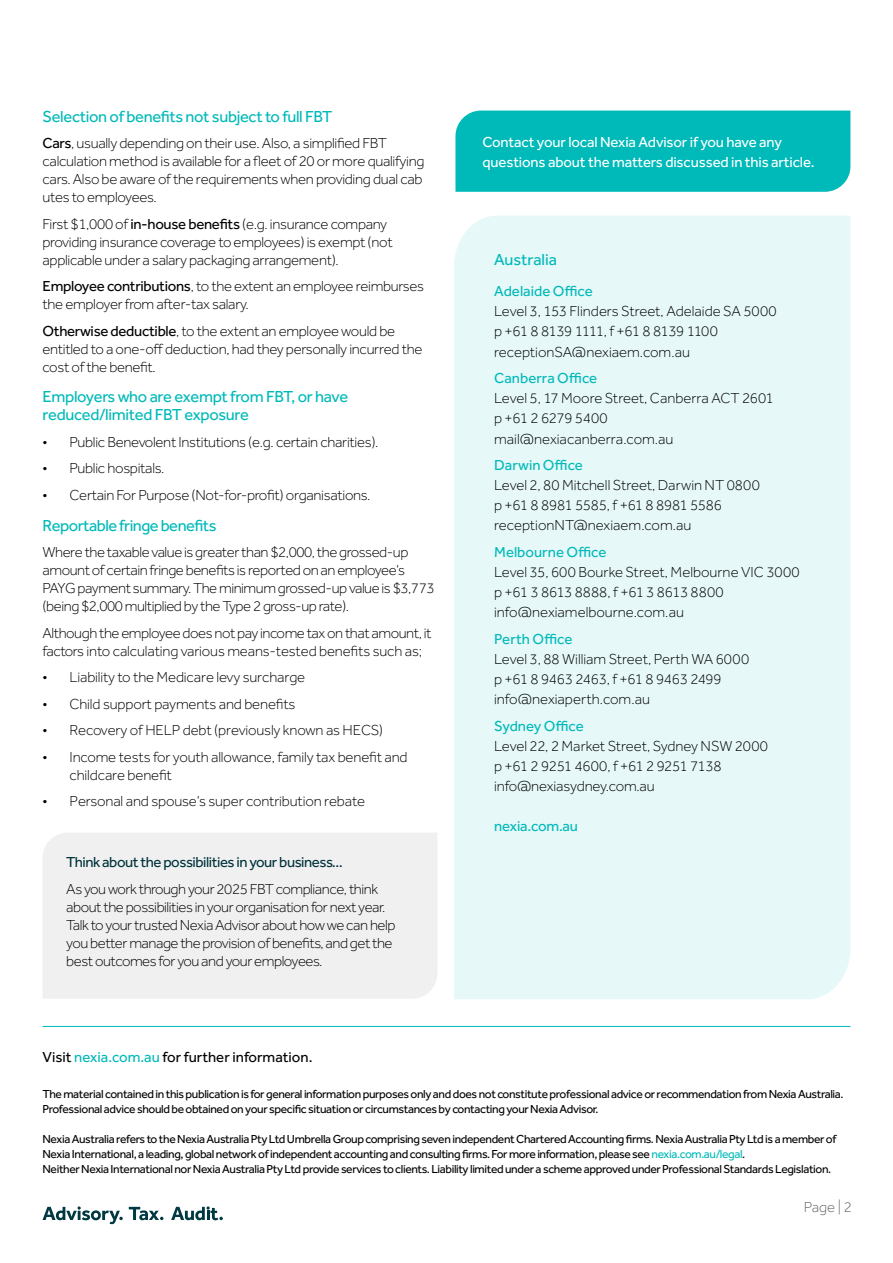
<style>
.page{position:relative;width:893px;height:1263px;background:#fff}
.page>*{position:absolute;margin:0;border:0;box-sizing:border-box;transform-origin:0 0}
.t1{font:16.5px/18px "Effra";letter-spacing:-.02em;color:#00b9b9}
.t2{font:300 15px/18px "Effra";letter-spacing:-.02em;color:#000}
.t3{font:300 15px/20.1px "Effra";color:#000}
.t4{font:15px "Effra";color:#00b9b9}
.t5{font:15px/19.5px "Effra";letter-spacing:-.01em;color:#fff}
.t6{font:15px "Effra";letter-spacing:-.03em;color:#00323c}
.t7{font:15px "Effra";color:#000}
.t8{font:300 15px "Effra";color:#666}
.t9{font:12px/15px "Effra";letter-spacing:-.03em;color:#000}
.s1{font-weight:400}
.s2{color:#00b9b9}
</style>
<div class="page">
<svg style="left:171px;top:1206px;width:52px;height:14px"></svg>
<svg style="left:43px;top:1206px;width:80px;height:18px"></svg>
<svg style="left:129px;top:1207px;width:34px;height:13px"></svg>
<div style="left:454px;top:216px;width:397px;height:783px;background:#e6f8f8"></div>
<hr style="left:43px;top:1026px;width:807px;height:1px;background:#00b9b9">
<div style="left:455px;top:111px;width:395px;height:81px;background:#00b9b9"></div>
<div style="left:43px;top:833px;width:394px;height:166px;background:#f0f0f0"></div>
<p class="t1" style="left:43px;top:107px;width:291px">Selection of benefits not subject to full FBT</p>
<p class="t2" style="left:43px;top:134px;width:383px"><span class="s1">Cars</span>, usually depending on their use. Also, a simplified FBT calculation method is available for a fleet of 20 or more qualifying cars. Also be aware of the requirements when providing dual cab utes to employees.</p>
<p class="t2" style="left:43px;top:215px;width:352px">First $1,000 of <span class="s1">in-house benefits</span> (e.g. insurance company providing insurance coverage to employees) is exempt (not applicable under a salary packaging arrangement).</p>
<p class="t2" style="left:43px;top:277px;width:383px"><span class="s1">Employee contributions</span>, to the extent an employee reimburses the employer from after-tax salary.</p>
<p class="t2" style="left:43px;top:322px;width:381px"><span class="s1">Otherwise deductible</span>, to the extent an employee would be entitled to a one-off deduction, had they personally incurred the cost of the benefit.</p>
<p class="t1" style="left:43px;top:388px;width:307px">Employers who are exempt from FBT, or have reduced/limited FBT exposure</p>
<p class="t2" style="left:43px;top:433px;width:338px">• Public Benevolent Institutions (e.g. certain charities).</p>
<p class="t2" style="left:43px;top:459px;width:123px">• Public hospitals.</p>
<p class="t2" style="left:43px;top:486px;width:329px">• Certain For Purpose (Not-for-profit) organisations.</p>
<p class="t1" style="left:43px;top:516px;width:176px">Reportable fringe benefits</p>
<p class="t2" style="left:43px;top:543px;width:394px">Where the taxable value is greater than $2,000, the grossed-up amount of certain fringe benefits is reported on an employee’s PAYG payment summary. The minimum grossed-up value is $3,773 (being $2,000 multiplied by the Type 2 gross-up rate).</p>
<p class="t2" style="left:43px;top:624px;width:390px">Although the employee does not pay income tax on that amount, it factors into calculating various means-tested benefits such as;</p>
<p class="t2" style="left:43px;top:668px;width:264px">• Liability to the Medicare levy surcharge</p>
<p class="t2" style="left:43px;top:695px;width:254px">• Child support payments and benefits</p>
<p class="t2" style="left:43px;top:721px;width:342px">• Recovery of HELP debt (previously known as HECS)</p>
<p class="t2" style="left:70px;top:748px;width:340px;text-indent:-27px">• Income tests for youth allowance, family tax benefit and childcare benefit</p>
<p class="t2" style="left:43px;top:792px;width:324px">• Personal and spouse’s super contribution rebate</p>
<p class="t6" style="left:66px;top:853px;width:279px">Think about the possibilities in your business…</p>
<p class="t2" style="left:66px;top:880px;width:331px">As you work through your 2025 FBT compliance, think about the possibilities in your organisation for next year.<br>Talk to your trusted Nexia Advisor about how we can help you better manage the provision of benefits, and get the best outcomes for you and your employees.</p>
<p class="t7" style="left:43px;top:1048px;width:271px">Visit <span class="s2">nexia.com.au</span> for further information.</p>
<p class="t5" style="left:482px;top:132px;width:334px">Contact your local Nexia Advisor if you have any questions about the matters discussed in this article.</p>
<p class="t1" style="left:494px;top:251px;width:64px">Australia</p>
<p class="t4" style="left:494px;top:282px;width:100px">Adelaide Office</p>
<p class="t2" style="left:494px;top:301px;width:284px;line-height:20.1px">Level 3, 153 Flinders Street, Adelaide SA 5000 p +61 8 8139 1111, f +61 8 8139 1100 receptionSA@nexiaem.com.au</p>
<p class="t4" style="left:494px;top:369px;width:105px">Canberra Office</p>
<p class="t2" style="left:494px;top:388px;width:281px;line-height:20.1px">Level 5, 17 Moore Street, Canberra ACT 2601 p +61 2 6279 5400 mail@nexiacanberra.com.au</p>
<p class="t4" style="left:494px;top:456px;width:90px">Darwin Office</p>
<p class="t2" style="left:494px;top:475px;width:267px;line-height:20.1px">Level 2, 80 Mitchell Street, Darwin NT 0800 p +61 8 8981 5585, f +61 8 8981 5586 receptionNT@nexiaem.com.au</p>
<p class="t4" style="left:494px;top:543px;width:114px">Melbourne Office</p>
<p class="t3" style="left:494px;top:562px;width:307px">Level 35, 600 Bourke Street, Melbourne VIC 3000 p +61 3 8613 8888, f +61 3 8613 8800 info@nexiamelbourne.com.au</p>
<p class="t4" style="left:494px;top:630px;width:80px">Perth Office</p>
<p class="t2" style="left:494px;top:649px;width:257px;line-height:20.1px">Level 3, 88 William Street, Perth WA 6000 p +61 8 9463 2463, f +61 8 9463 2499 info@nexiaperth.com.au</p>
<p class="t4" style="left:494px;top:717px;width:91px">Sydney Office</p>
<p class="t2" style="left:494px;top:736px;width:275px;line-height:20.1px">Level 22, 2 Market Street, Sydney NSW 2000 p +61 2 9251 4600, f +61 2 9251 7138 info@nexiasydney.com.au</p>
<p class="t4" style="left:494px;top:818px;width:85px">nexia.com.au</p>
<p class="t9" style="left:43px;top:1086px;width:803px">The material contained in this publication is for general information purposes only and does not constitute professional advice or recommendation from Nexia Australia.<br>Professional advice should be obtained on your specific situation or circumstances by contacting your Nexia Advisor.</p>
<p class="t9" style="left:43px;top:1131px;width:795px">Nexia Australia refers to the Nexia Australia Pty Ltd Umbrella Group comprising seven independent Chartered Accounting firms. Nexia Australia Pty Ltd is a member of<br>Nexia International, a leading, global network of independent accounting and consulting firms. For more information, please see <span class="s2">nexia.com.au/legal</span>.<br>Neither Nexia International nor Nexia Australia Pty Ltd provide services to clients. Liability limited under a scheme approved under Professional Standards Legislation.</p>
<p class="t8" style="left:804px;top:1198px;width:50px">Page | 2</p>
</div>
